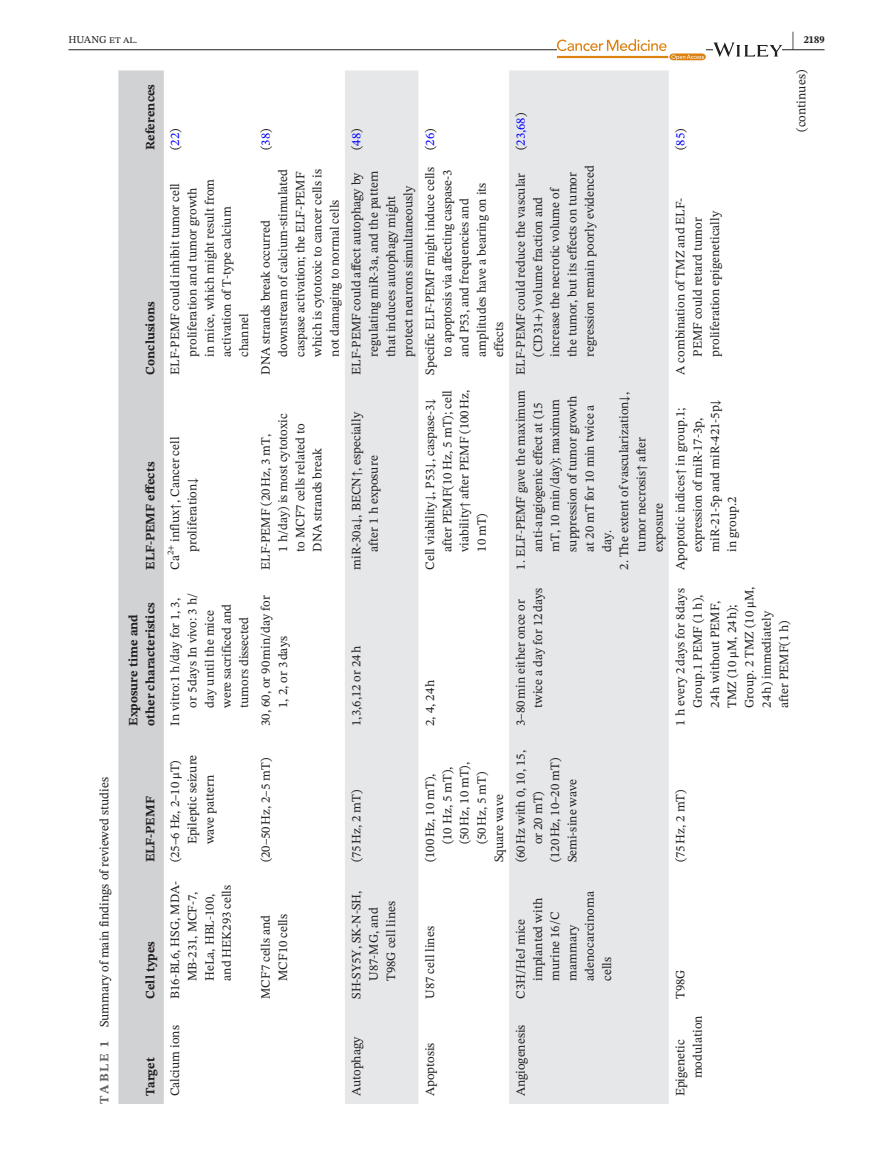
<style>
.page{position:relative;width:893px;height:1174px;background:#fff}
.page>*{position:absolute;margin:0;border:0;box-sizing:border-box;transform-origin:0 0}
.t1{font:700 21px "STIX Two Text";color:#231f20;scale:.42 1}
.t2{font:12.75px/17.2px "STIX Two Text";color:#231f20}
.t3{font:700 12.75px/17.2px "STIX Two Text";color:#231f20}
.t4{font:12.75px "STIX Two Text";color:#00f}
.t5{font:10.5px "STIX Two Text";color:#231f20}
.t6{font:700 10.5px "STIX Two Text";color:#231f20}
.s1{font-weight:700;color:#636366}
.s2{color:#00f}
.s3{font-family:"STIX"}
.s4{color:#231f20}
</style>
<div class="page">
<hr style="left:68px;top:49px;width:756px;height:1px;background:#231f20">
<svg style="left:557px;top:39px;width:149px;height:21px"></svg>
<svg style="left:713px;top:43px;width:69px;height:14px"></svg>
<div style="left:118px;top:70px;width:46px;height:1034px;background:#d1d2d4"></div>
<svg style="left:345px;top:70px;width:324px;height:1034px;fill:#e6e7e9"></svg>
<h1 class="t1" style="left:792px;top:24px;width:8px">|</h1>
<p class="t5" style="left:68px;top:32px;width:71px">HUANG et al.</p>
<p class="t6" style="left:804px;top:32px;width:22px">2189</p>
<p class="t2" style="left:96px;top:1104px;width:328px;rotate:-90deg"><span class="s1">TABLE 1</span> Summary of main findings of reviewed studies</p>
<p class="t3" style="left:142px;top:150px;width:68px;rotate:-90deg">References</p>
<p class="t3" style="left:142px;top:375px;width:75px;rotate:-90deg">Conclusions</p>
<p class="t2" style="left:166px;top:150px;width:23px;rotate:-90deg">(<span class="s2">22</span>)</p>
<p class="t2" style="left:166px;top:357px;width:179px;text-indent:-18px;rotate:-90deg">ELF-PEMF could inhibit tumor cell proliferation and tumor growth in mice, which might result from activation of T-type calcium channel</p>
<p class="t3" style="left:142px;top:570px;width:109px;rotate:-90deg">ELF-PEMF effects</p>
<p class="t3" style="left:125px;top:726px;width:125px;rotate:-90deg">Exposure time and other characteristics</p>
<p class="t2" style="left:166px;top:552px;width:117px;text-indent:-18px;rotate:-90deg">Ca<sup>2</sup><sup>+</sup> influx<span class="s3">↑</span>, Cancer cell proliferation<span class="s3">↓</span></p>
<p class="t2" style="left:166px;top:708px;width:117px;text-indent:-18px;rotate:-90deg">In vitro:1 h/day for 1, 3, or 5days In vivo: 3 h/ day until the mice were sacrificed and tumors dissected</p>
<p class="t3" style="left:142px;top:862px;width:67px;rotate:-90deg">ELF-PEMF</p>
<p class="t3" style="left:142px;top:999px;width:59px;rotate:-90deg">Cell types</p>
<p class="t3" style="left:142px;top:1096px;width:41px;rotate:-90deg">Target</p>
<p class="t2" style="left:166px;top:844px;width:91px;text-indent:-18px;rotate:-90deg">(25–6 Hz, 2–10 <span class="s3">μ</span>T)<br>Epileptic seizure wave pattern</p>
<p class="t2" style="left:166px;top:981px;width:101px;text-indent:-18px;rotate:-90deg">B16-BL6, HSG, MDA-<br>MB-231, MCF-7,<br>HeLa, HBL-100, and HEK293 cells</p>
<p class="t2" style="left:166px;top:1096px;width:73px;rotate:-90deg">Calcium ions</p>
<p class="t2" style="left:257px;top:150px;width:23px;rotate:-90deg">(<span class="s2">38</span>)</p>
<p class="t2" style="left:257px;top:357px;width:189px;text-indent:-18px;rotate:-90deg">DNA strands break occurred downstream of calcium-stimulated caspase activation; the ELF-PEMF which is cytotoxic to cancer cells is not damaging to normal cells</p>
<p class="t2" style="left:348px;top:150px;width:23px;rotate:-90deg">(<span class="s2">48</span>)</p>
<p class="t2" style="left:348px;top:357px;width:188px;text-indent:-18px;rotate:-90deg">ELF-PEMF could affect autophagy by regulating miR-3a, and the pattern that induces autophagy might protect neurons simultaneously</p>
<p class="t2" style="left:257px;top:552px;width:139px;text-indent:-18px;rotate:-90deg">ELF-PEMF (20Hz, 3 mT,<br>1 h/day) is most cytotoxic to MCF7 cells related to<br>DNA strands break</p>
<p class="t2" style="left:348px;top:552px;width:141px;text-indent:-18px;rotate:-90deg">miR-30a<span class="s3">↓</span>, BECN<span class="s3">↑</span>, especially after 1 h exposure</p>
<p class="t2" style="left:421px;top:150px;width:23px;rotate:-90deg">(<span class="s2">26</span>)</p>
<p class="t2" style="left:421px;top:357px;width:191px;text-indent:-18px;rotate:-90deg">Specific ELF-PEMF might induce cells to apoptosis via affecting caspase-3 and P53, and frequencies and amplitudes have a bearing on its effects</p>
<p class="t2" style="left:421px;top:552px;width:163px;text-indent:-18px;rotate:-90deg">Cell viability<span class="s3">↓</span>, P53<span class="s3">↓</span>, caspase-3<span class="s3">↓ </span>after PEMF(10 Hz, 5 mT); cell viability<span class="s3">↑</span> after PEMF (100Hz,<br>10 mT)</p>
<p class="t2" style="left:257px;top:708px;width:114px;text-indent:-18px;rotate:-90deg">30, 60, or 90min/day for<br>1, 2, or 3days</p>
<p class="t2" style="left:348px;top:726px;width:82px;rotate:-90deg">1,3,6,12 or 24h</p>
<p class="t2" style="left:421px;top:726px;width:48px;rotate:-90deg">2, 4, 24h</p>
<p class="t4" style="left:511px;top:150px;width:39px;rotate:-90deg"><span class="s4">(</span>23,68<span class="s4">)</span></p>
<p class="t2" style="left:512px;top:357px;width:193px;text-indent:-18px;rotate:-90deg">ELF-PEMF could reduce the vascular (CD31<span class="s3">+</span>) volume fraction and increase the necrotic volume of<br>the tumor, but its effects on tumor regression remain poorly evidenced</p>
<p class="t2" style="left:512px;top:552px;width:163px;text-indent:-18px;rotate:-90deg">1. ELF-PEMF gave the maximum anti-angiogenic effect at (15 mT, 10 min/day); maximum suppression of tumor growth at 20 mT for 10 min twice a day.</p>
<p class="t2" style="left:615px;top:552px;width:161px;text-indent:-18px;rotate:-90deg">2. The extent of vascularization<span class="s3">↓</span>, tumor necrosis<span class="s3">↑</span> after exposure</p>
<p class="t2" style="left:512px;top:708px;width:121px;text-indent:-18px;rotate:-90deg">3–80min either once or twice a day for 12days</p>
<p class="t2" style="left:672px;top:150px;width:23px;rotate:-90deg">(<span class="s2">85</span>)</p>
<p class="t2" style="left:672px;top:375px;width:178px;text-align:center;rotate:-90deg">A combination of TMZ and ELF-<br>PEMF could retard tumor proliferation epigenetically</p>
<p class="t2" style="left:672px;top:552px;width:154px;text-indent:-18px;rotate:-90deg">Apoptotic indices<span class="s3">↑</span> in group.1; expression of miR-17-3p, miR-21-5p and miR-421-5p<span class="s3">↓ </span>in group.2</p>
<p class="t2" style="left:793px;top:132px;width:63px;rotate:-90deg">(continues)</p>
<p class="t2" style="left:672px;top:708px;width:123px;text-indent:-18px;rotate:-90deg">1 h every 2days for 8days<br>Group.1 PEMF (1 h),<br>24h without PEMF,<br>TMZ (10 <span class="s3">μ</span>M, 24h);<br>Group. 2 TMZ (10 <span class="s3">μ</span>M,<br>24h) immediately after PEMF(1 h)</p>
<p class="t2" style="left:257px;top:862px;width:106px;rotate:-90deg">(20–50Hz, 2–5 mT)</p>
<p class="t2" style="left:348px;top:862px;width:74px;rotate:-90deg">(75Hz, 2 mT)</p>
<p class="t2" style="left:421px;top:862px;width:90px;rotate:-90deg">(100Hz, 10 mT),</p>
<p class="t2" style="left:438px;top:844px;width:79px;rotate:-90deg">(10 Hz, 5 mT),</p>
<p class="t2" style="left:456px;top:844px;width:84px;rotate:-90deg">(50Hz, 10 mT),</p>
<p class="t2" style="left:473px;top:844px;width:74px;rotate:-90deg">(50Hz, 5 mT)</p>
<p class="t2" style="left:490px;top:862px;width:69px;rotate:-90deg">Square wave</p>
<p class="t2" style="left:512px;top:862px;width:114px;rotate:-90deg">(60Hz with 0, 10, 15,</p>
<p class="t2" style="left:546px;top:862px;width:106px;rotate:-90deg">(120Hz, 10–20 mT)</p>
<p class="t2" style="left:564px;top:862px;width:85px;rotate:-90deg">Semi-sine wave</p>
<p class="t2" style="left:529px;top:844px;width:54px;rotate:-90deg">or 20 mT)</p>
<p class="t2" style="left:672px;top:862px;width:74px;rotate:-90deg">(75Hz, 2 mT)</p>
<p class="t2" style="left:257px;top:999px;width:86px;text-align:right;rotate:-90deg">MCF7 cells and<br>MCF10 cells</p>
<p class="t2" style="left:348px;top:981px;width:92px;text-indent:-18px;rotate:-90deg">SH-SY5Y, SK-N-SH,<br>U87-MG, and<br>T98G cell lines</p>
<p class="t2" style="left:348px;top:1096px;width:61px;rotate:-90deg">Autophagy</p>
<p class="t2" style="left:421px;top:999px;width:74px;rotate:-90deg">U87 cell lines</p>
<p class="t2" style="left:421px;top:1096px;width:55px;rotate:-90deg">Apoptosis</p>
<p class="t2" style="left:512px;top:981px;width:91px;text-indent:-18px;rotate:-90deg">C3H/HeJ mice implanted with murine 16/C mammary adenocarcinoma cells</p>
<p class="t2" style="left:512px;top:1096px;width:73px;rotate:-90deg">Angiogenesis</p>
<p class="t2" style="left:672px;top:999px;width:31px;rotate:-90deg">T98G</p>
<p class="t2" style="left:672px;top:1078px;width:64px;text-indent:-18px;rotate:-90deg">Epigenetic modulation</p>
</div>
